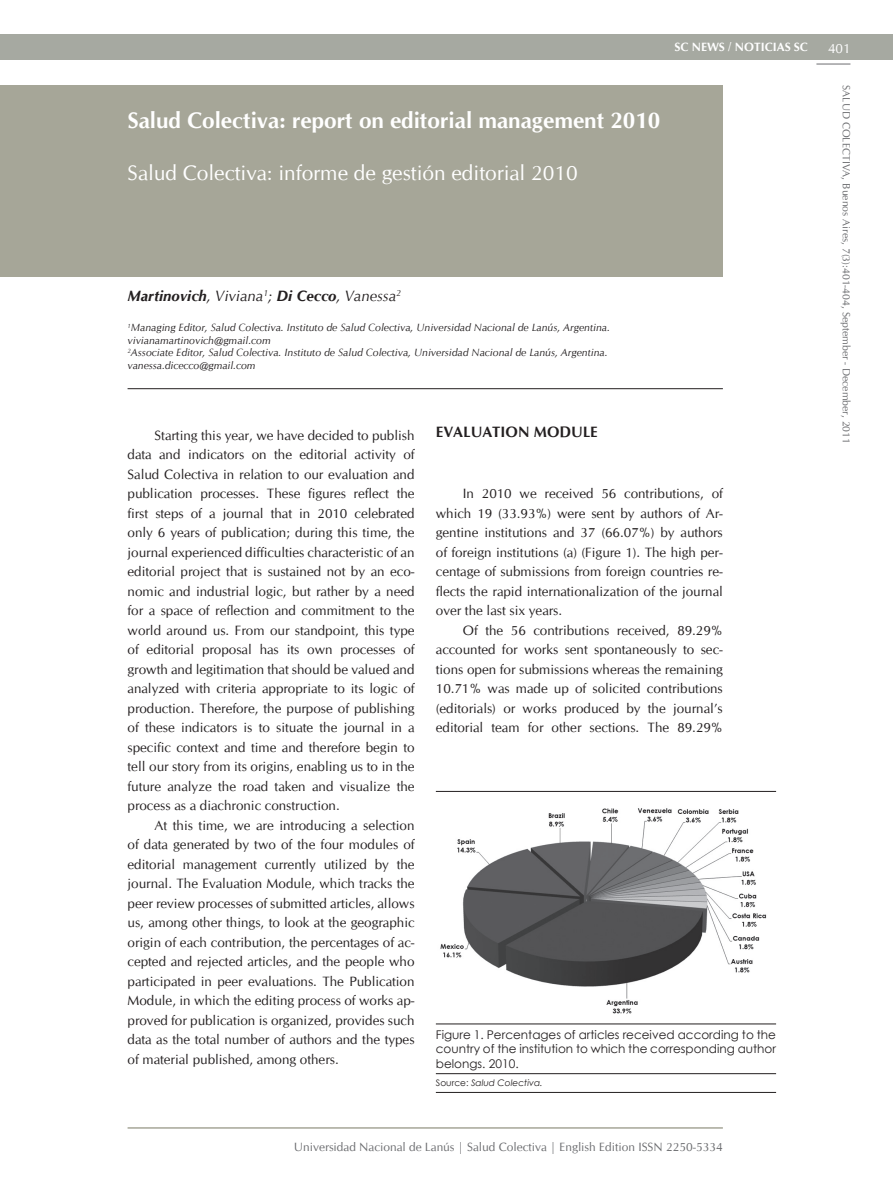
<style>
.page{position:relative;width:893px;height:1191px;background:#fff}
.page>*{position:absolute;margin:0;border:0;box-sizing:border-box;transform-origin:0 0}
.t1{font:700 22.5px "CG Omega";color:#fff}
.t2{font:21px "CG Omega";color:#fff}
.t3{font:italic 700 15px "CG Omega";color:#231f20}
.t4{font:700 15px "CG Omega";color:#231f20}
.t5{font:13.5px/19.5px "CG Omega";color:#231f20;text-align:justify}
.t6{font:13.5px "CG Omega";color:#fff}
.t7{font:12px/14.4px "Century Gothic";color:#231f20;text-align:justify}
.t8{font:12px "CG Omega";color:#6c6d70}
.t9{font:700 12px "CG Omega";color:#fff}
.t10{font:italic 10.5px/12.6px "CG Omega";color:#231f20}
.t11{font:10.5px "CG Omega";color:#6c6d70}
.t12{font:italic 9px "Century Gothic";color:#231f20}
.s1{font-weight:400}
.s2{font-style:normal}
</style>
<div class="page">
<div style="left:0;top:34px;width:893px;height:26px;background:#a6a9a1"></div>
<hr style="left:816px;top:64px;width:34px;height:1px;background:#6c6d70">
<hr style="left:128px;top:1127px;width:595px;height:1px;background:#a6a698">
<div style="left:0;top:85px;width:723px;height:191px;background:#a6a698"></div>
<hr style="left:128px;top:388px;width:595px;height:1px;background:#231f20">
<hr style="left:436px;top:791px;width:340px;height:1px;background:#231f20">
<hr style="left:436px;top:1023px;width:340px;height:1px;background:#231f20">
<hr style="left:436px;top:1073px;width:340px;height:1px;background:#231f20">
<hr style="left:436px;top:1092px;width:340px;height:1px;background:#231f20">
<img style="left:440px;top:808px;width:327px;height:206px">
<p class="t9" style="left:674px;top:40px;width:135px">SC news / N oticias SC</p>
<p class="t6" style="left:828px;top:40px;width:24px">401</p>
<p class="t11" style="left:852px;top:85px;width:360px;rotate:90deg">SALUD COLECTIVA, Buenos Aires, 7(3):401-404, September - December, 2011</p>
<h1 class="t1" style="left:128px;top:106px;width:534px">Salud Colectiva: report on editorial management 2010</h1>
<h2 class="t2" style="left:128px;top:160px;width:452px">Salud Colectiva: informe de gestión editorial 2010</h2>
<p class="t3" style="left:128px;top:286px;width:275px">Martinovich<span class="s1">, Viviana</span><sup>1</sup><span class="s1">;</span> Di Cecco<span class="s1">, Vanessa</span><sup>2</sup></p>
<p class="t10" style="left:128px;top:321px;width:484px"><sup>1</sup>Managing Editor, Salud Colectiva. Instituto de Salud Colectiva, Universidad Nacional de Lanús, Argentina. vivianamartinovich@gmail.com<br><sup>2</sup>Associate Editor, Salud Colectiva. Instituto de Salud Colectiva, Universidad Nacional de Lanús, Argentina. vanessa.dicecco@gmail.com</p>
<p class="t4" style="left:436px;top:422px;width:57px">EVALUATION</p>
<p class="t4" style="left:534px;top:422px;width:64px">MODULE</p>
<p class="t5" style="left:128px;top:425px;width:289px;text-indent:27px">Starting this year, we have decided to publish data and indicators on the editorial activity of Salud Colectiva in relation to our evaluation and publication processes. These figures reflect the first steps of a journal that in 2010 celebrated only 6 years of publication; during this time, the journal experienced difficulties characteristic of an editorial project that is sustained not by an eco&shy;nomic and industrial logic, but rather by a need for a space of reflection and commitment to the world around us. From our standpoint, this type of editorial proposal has its own processes of growth and legitimation that should be valued and analyzed with criteria appropriate to its logic of production. Therefore, the purpose of publishing of these indicators is to situate the journal in a specific context and time and therefore begin to tell our story from its origins, enabling us to in the future analyze the road taken and visualize the process as a diachronic construction.</p>
<p class="t5" style="left:128px;top:815px;width:289px;text-indent:27px">At this time, we are introducing a selection of data generated by two of the four modules of editorial management currently utilized by the journal. The Evaluation Module, which tracks the peer review processes of submitted articles, allows us, among other things, to look at the geographic origin of each contribution, the percentages of ac&shy;cepted and rejected articles, and the people who participated in peer evaluations. The Publication Module, in which the editing process of works ap&shy;proved for publication is organized, provides such data as the total number of authors and the types of material published, among others.</p>
<p class="t5" style="left:436px;top:484px;width:288px;text-indent:27px">In 2010 we received 56 contributions, of which 19 (33.93%) were sent by authors of Ar&shy;gentine institutions and 37 (66.07%) by authors of foreign institutions (a) (Figure 1). The high per&shy;centage of submissions from foreign countries re&shy;flects the rapid internationalization of the journal over the last six years.</p>
<p class="t5" style="left:436px;top:620px;width:289px;text-indent:27px">Of the 56 contributions received, 89.29% accounted for works sent spontaneously to sec&shy;tions open for submissions whereas the remaining 10.71% was made up of solicited contributions (editorials) or works produced by the journal’s editorial team for other sections. The 89.29%</p>
<p class="t7" style="left:436px;top:1027px;width:342px">Figure 1. Percentages of articles received according to the country of the institution to which the corresponding author belongs. 2010.</p>
<p class="t12" style="left:436px;top:1076px;width:108px"><span class="s2">Source:</span> Salud Colectiva.</p>
<p class="t8" style="left:294px;top:1139px;width:430px">Universidad Nacional de Lanús | Salud Colectiva | English Edition ISSN 2250-5334</p>
</div>
